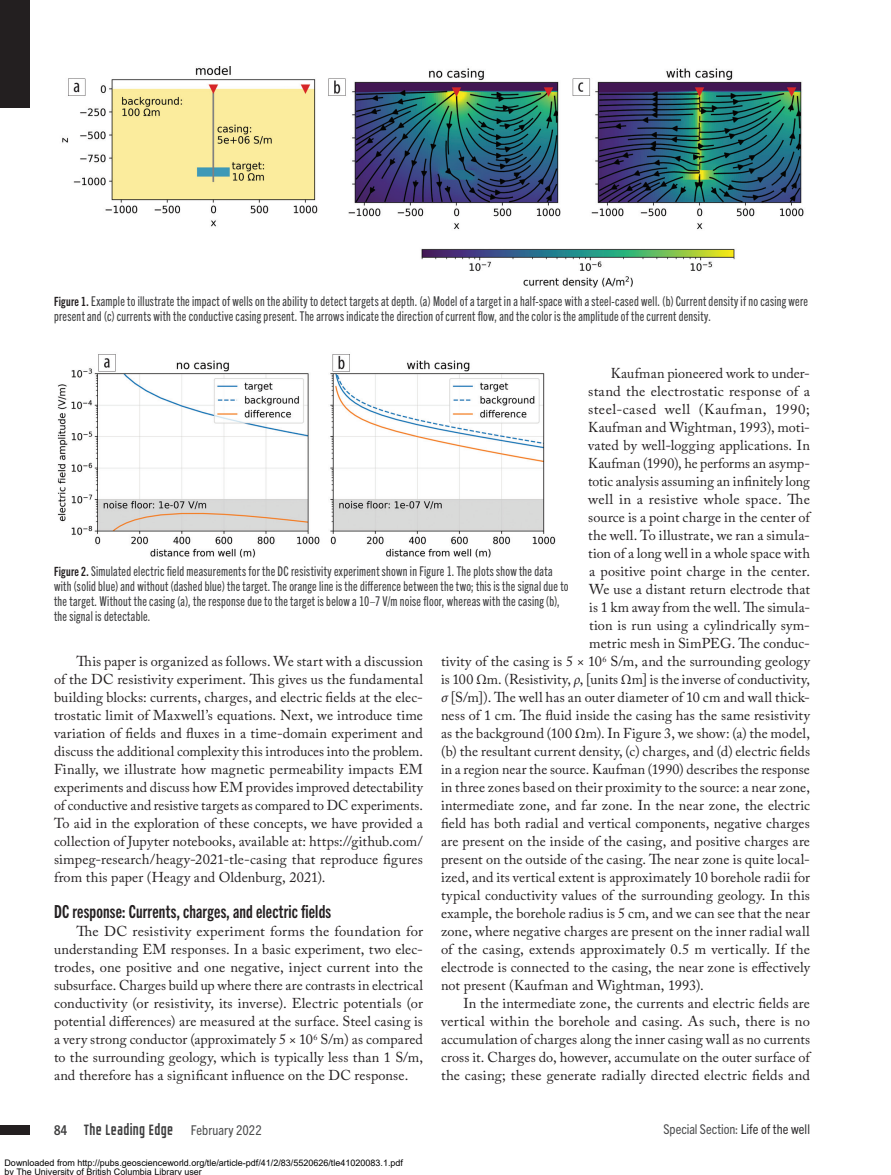
<style>
.page{position:relative;width:891px;height:1175px;background:#fff}
.page>*{position:absolute;margin:0;border:0;box-sizing:border-box;transform-origin:0 0}
.Paragraph_Head{font:18px "Trade Gothic Next LT Pro Bd Cm";letter-spacing:.01em;color:#231f20}
.t1{font:15px "GROTESKIA";letter-spacing:.01em;color:#3e3e3f}
.Body{font:14.25px/18px "Adobe Caslon Pro";letter-spacing:.01em;color:#231f20;text-align:justify}
.Body-2{font:14.25px "Adobe Caslon Pro";letter-spacing:.035em;color:#231f20}
.Caption_-_Trade_Goth{font:13.5px/15px "Trade Gothic Next LT Pro Cm";letter-spacing:.02em;color:#3e3e3f}
.t2{font:condensed 13.5px "Trade Gothic Next LT Pro";color:#4b4c4d}
.t3{font:9px/9px "Arial";color:#000}
.s1{font-family:"Trade Gothic Next LT Pro Bd Cm";font-size:12.75px;color:#231f20}
.s2{font-family:"Minion Pro";font-style:italic}
.s3{font-family:"Trade Gothic Next LT Pro";font-weight:700;font-stretch:condensed;font-size:13.5px}
.s4{font-family:"Trade Gothic Next LT Pro";font-stretch:condensed;font-size:13.5px;color:#4b4c4d}
.s5{color:#312f30}
</style>
<div class="page">
<div style="left:0;top:1124px;width:29px;height:10px;background:#231f20"></div>
<div style="left:0;top:0;width:30px;height:108px;background:#231f20"></div>
<img style="left:62px;top:66px;width:742px;height:222px">
<img style="left:57px;top:354px;width:499px;height:204px">
<p class="Caption_-_Trade_Goth" style="left:54px;top:293px;width:756px"><span class="s1">Figure 1.</span> Example to illustrate the impact of wells on the ability to detect targets at depth. (a) Model of a target in a half-space with a steel-cased well. (b) Current density if no casing were present and (c) currents with the conductive casing present. The arrows indicate the direction of current flow, and the color is the amplitude of the current density.</p>
<p class="Body" style="left:611px;top:364px;width:201px">Kaufman pioneered work to under-</p>
<p class="Body" style="left:588px;top:382px;width:223px">stand the electrostatic response of a</p>
<p class="Body-2" style="left:588px;top:401px;width:223px">steel-cased well (Kaufman, 1990;</p>
<p class="Body" style="left:588px;top:418px;width:223px">Kaufman and Wightman, 1993), moti-</p>
<p class="Body" style="left:588px;top:436px;width:223px">vated by well-logging applications. In</p>
<p class="Body" style="left:588px;top:454px;width:223px">Kaufman (1990), he performs an asymp-</p>
<p class="Body" style="left:588px;top:472px;width:223px">totic analysis assuming an infinitely long</p>
<p class="Body" style="left:588px;top:490px;width:223px">well in a resistive whole space. The</p>
<p class="Body" style="left:588px;top:508px;width:223px">source is a point charge in the center of</p>
<p class="Body" style="left:588px;top:526px;width:223px">the well. To illustrate, we ran a simula-</p>
<p class="Body" style="left:588px;top:544px;width:223px">tion of a long well in a whole space with</p>
<p class="Body" style="left:589px;top:562px;width:222px">a positive point charge in the center.</p>
<p class="Body" style="left:589px;top:580px;width:222px">We use a distant return electrode that</p>
<p class="Body" style="left:589px;top:598px;width:222px">is 1 km away from the well. The simula-</p>
<p class="Body" style="left:589px;top:616px;width:222px">tion is run using a cylindrically sym-</p>
<p class="Body" style="left:589px;top:634px;width:222px">metric mesh in SimPEG. The conduc-</p>
<p class="Body" style="left:441px;top:652px;width:371px">tivity of the casing is 5 × 10<sup>6</sup> S/m, and the surrounding geology</p>
<p class="Body" style="left:441px;top:670px;width:371px">is 100 Ωm. (Resistivity, <span class="s2">ρ</span>, [units Ωm] is the inverse of conductivity,</p>
<p class="Body" style="left:441px;top:688px;width:371px"><span class="s2">σ</span> [S/m]). The well has an outer diameter of 10 cm and wall thick-</p>
<p class="Body" style="left:441px;top:706px;width:370px">ness of 1 cm. The fluid inside the casing has the same resistivity</p>
<p class="Body" style="left:441px;top:724px;width:371px">as the background (100 Ωm). In Figure 3, we show: (a) the model,</p>
<p class="Body" style="left:441px;top:742px;width:371px">(b) the resultant current density, (c) charges, and (d) electric fields</p>
<p class="Body" style="left:441px;top:760px;width:370px">in a region near the source. Kaufman (1990) describes the response</p>
<p class="Body" style="left:441px;top:778px;width:371px">in three zones based on their proximity to the source: a near zone,</p>
<p class="Body" style="left:441px;top:796px;width:371px">intermediate zone, and far zone. In the near zone, the electric</p>
<p class="Body" style="left:441px;top:814px;width:370px">field has both radial and vertical components, negative charges</p>
<p class="Body" style="left:441px;top:832px;width:371px">are present on the inside of the casing, and positive charges are</p>
<p class="Body" style="left:441px;top:850px;width:371px">present on the outside of the casing. The near zone is quite local-</p>
<p class="Body" style="left:441px;top:868px;width:371px">ized, and its vertical extent is approximately 10 borehole radii for</p>
<p class="Body" style="left:441px;top:886px;width:371px">typical conductivity values of the surrounding geology. In this</p>
<p class="Body" style="left:441px;top:904px;width:371px">example, the borehole radius is 5 cm, and we can see that the near</p>
<p class="Body" style="left:441px;top:922px;width:370px">zone, where negative charges are present on the inner radial wall</p>
<p class="Body" style="left:441px;top:940px;width:370px">of the casing, extends approximately 0.5 m vertically. If the</p>
<p class="Body" style="left:441px;top:958px;width:371px">electrode is connected to the casing, the near zone is effectively</p>
<p class="Body" style="left:441px;top:976px;width:264px">not present (Kaufman and Wightman, 1993).</p>
<p class="Body" style="left:441px;top:994px;width:371px;text-indent:22px">In the intermediate zone, the currents and electric fields are vertical within the borehole and casing. As such, there is no accumulation of charges along the inner casing wall as no currents cross it. Charges do, however, accumulate on the outer surface of the casing; these generate radially directed electric fields and</p>
<p class="Caption_-_Trade_Goth" style="left:54px;top:563px;width:516px"><span class="s1">Figure 2.</span> Simulated electric field measurements for the DC resistivity experiment shown in Figure 1. The plots show the data with (solid blue) and without (dashed blue) the target. The orange line is the difference between the two; this is the signal due to the target. Without the casing (a), the response due to the target is below a 10–7 V/m noise floor, whereas with the casing (b), the signal is detectable.</p>
<p class="Body" style="left:54px;top:652px;width:371px;text-indent:22px">This paper is organized as follows. We start with a discussion of the DC resistivity experiment. This gives us the fundamental building blocks: currents, charges, and electric fields at the elec&shy;trostatic limit of Maxwell’s equations. Next, we introduce time variation of fields and fluxes in a time-domain experiment and discuss the additional complexity this introduces into the problem.<br>Finally, we illustrate how magnetic permeability impacts EM experiments and discuss how EM provides improved detectability of conductive and resistive targets as compared to DC experiments.<br>To aid in the exploration of these concepts, we have provided a collection of Jupyter notebooks, available at: https://github.com/ simpeg-research/heagy-2021-tle-casing that reproduce figures from this paper (Heagy and Oldenburg, 2021).</p>
<p class="Paragraph_Head" style="left:54px;top:899px;width:279px">DC response: Currents, charges, and electric fields</p>
<p class="Body" style="left:54px;top:922px;width:371px;text-indent:22px">The DC resistivity experiment forms the foundation for understanding EM responses. In a basic experiment, two elec&shy;trodes, one positive and one negative, inject current into the subsurface. Charges build up where there are contrasts in electrical conductivity (or resistivity, its inverse). Electric potentials (or potential differences) are measured at the surface. Steel casing is a very strong conductor (approximately 5 × 10<sup>6</sup> S/m) as compared to the surrounding geology, which is typically less than 1 S/m, and therefore has a significant influence on the DC response.</p>
<p class="t1" style="left:54px;top:1120px;width:209px"><span class="s3">84</span> The Leading Edge <span class="s4">February 2022</span></p>
<p class="t2" style="left:664px;top:1119px;width:148px">Special Section: <span class="s5">Life of the well</span></p>
<p class="t3" style="left:4px;top:1159px;width:400px">Downloaded from http://pubs.geoscienceworld.org/tle/article-pdf/41/2/83/5520626/tle41020083.1.pdf by The University of British Columbia Library user</p>
</div>
